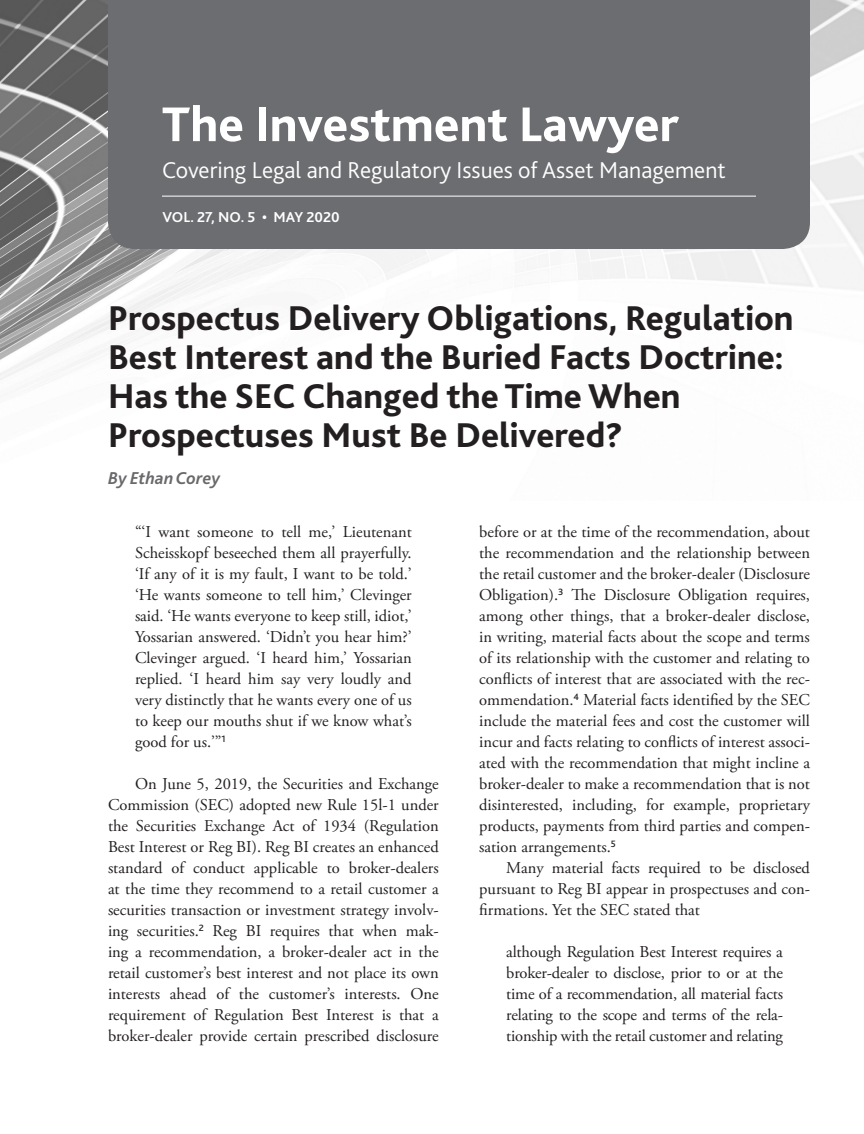
<style>
.page{position:relative;width:864px;height:1134px;background:#fff}
.page>*{position:absolute;margin:0;border:0;box-sizing:border-box;transform-origin:0 0}
.t1{font:800 51px "Bliss 2";color:#fff}
.Article_Title_First{font:800 36px/39px "Bliss 2";color:#231f20}
.t2{font:300 24px "Bliss 2";color:#fff}
.Authors{font:italic 700 18px "Bliss 2";color:#69696c}
.TextInd{font:16.5px/21px "Adobe Garamond Pro";color:#231f20;text-align:justify}
.Extract1{font:16.5px/21px "Adobe Garamond Pro";color:#231f20;text-align:justify}
.Extract3{font:16.5px/21px "Adobe Garamond Pro";letter-spacing:-.01em;color:#231f20;text-align:justify}
.t3{font:700 15px "Bliss 2";color:#fff}
</style>
<div class="page">
<img style="left:0;top:0;width:864px;height:380px">
<div style="left:108px;top:0;width:702px;height:249px;background:#6c6d70"></div>
<hr style="left:162px;top:196px;width:594px;height:1px;background:#fff">
<h1 class="t1" style="left:162px;top:93px;width:518px">The Investment Lawyer</h1>
<h3 class="t2" style="left:162px;top:155px;width:565px">Covering Legal and Regulatory Issues of Asset Management</h3>
<p class="t3" style="left:162px;top:208px;width:179px">VOL. 27, NO. 5 • MAY 2020</p>
<p class="Article_Title_First" style="left:108px;top:297px;width:687px">Prospectus Delivery Obligations, Regulation Best Interest and the Buried Facts Doctrine:<br>Has the SEC Changed the Time When Prospectuses Must Be Delivered?</p>
<p class="Authors" style="left:108px;top:467px;width:114px">By Ethan Corey</p>
<p class="Extract1" style="left:135px;top:522px;width:278px">“‘I want someone to tell me,’ Lieutenant Scheisskopf beseeched them all prayerfully. ‘If any of it is my fault, I want to be told.’ ‘He wants someone to tell him,’ Clevinger said. ‘He wants everyone to keep still, idiot,’ Yossarian answered. ‘Didn’t you hear him?’ Clevinger argued. ‘I heard him,’ Yossarian replied. ‘I heard him say very loudly and very distinctly that he wants every one of us to keep our mouths shut if we know what’s good for us.’”<sup>1</sup></p>
<p class="TextInd" style="left:108px;top:774px;width:332px;text-indent:27px">On June 5, 2019, the Securities and Exchange Commission (SEC) adopted new Rule 15l-1 under the Securities Exchange Act of 1934 (Regulation Best Interest or Reg BI). Reg BI creates an enhanced standard of conduct applicable to broker-dealers at the time they recommend to a retail customer a securities transaction or investment strategy involv&shy;ing securities.<sup>2</sup> Reg BI requires that when mak&shy;ing a recommendation, a broker-dealer act in the retail customer’s best interest and not place its own interests ahead of the customer’s interests. One requirement of Regulation Best Interest is that a broker-dealer provide certain prescribed disclosure</p>
<p class="TextInd" style="left:479px;top:522px;width:332px">before or at the time of the recommendation, about the recommendation and the relationship between the retail customer and the broker-dealer (Disclosure Obligation).<sup>3</sup> The Disclosure Obligation requires, among other things, that a broker-dealer disclose, in writing, material facts about the scope and terms of its relationship with the customer and relating to conflicts of interest that are associated with the rec&shy;ommendation.<sup>4</sup> Material facts identified by the SEC include the material fees and cost the customer will incur and facts relating to conflicts of interest associ&shy;ated with the recommendation that might incline a broker-dealer to make a recommendation that is not disinterested, including, for example, proprietary products, payments from third parties and compen&shy;sation arrangements.<sup>5</sup></p>
<p class="TextInd" style="left:479px;top:858px;width:332px;text-indent:27px">Many material facts required to be disclosed pursuant to Reg BI appear in prospectuses and con&shy;firmations. Yet the SEC stated that</p>
<p class="Extract3" style="left:506px;top:942px;width:278px">although Regulation Best Interest requires a broker-dealer to disclose, prior to or at the time of a recommendation, all material facts relating to the scope and terms of the rela&shy;tionship with the retail customer and relating</p>
</div>
